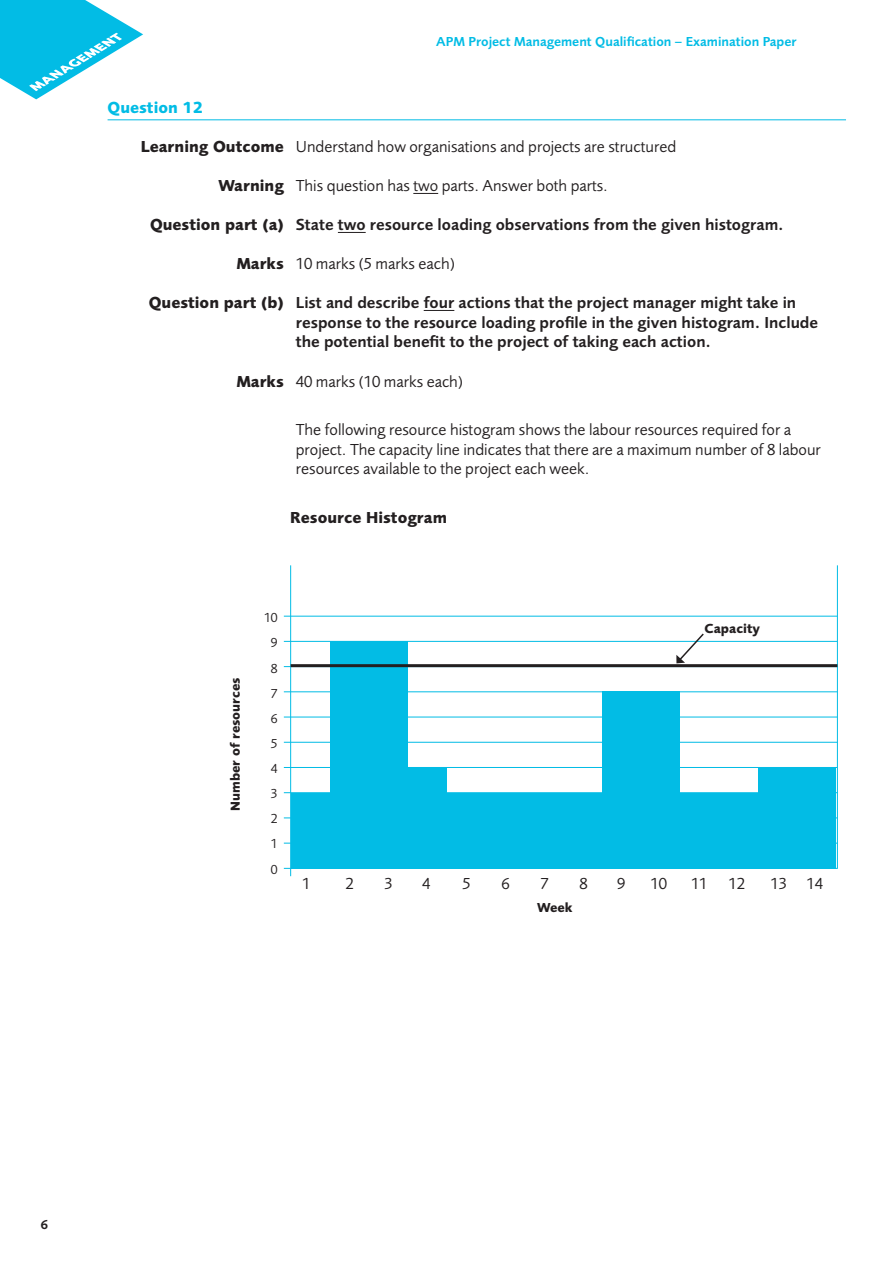
<style>
.page{position:relative;width:893px;height:1263px;background:#fff}
.page>*{position:absolute;margin:0;border:0;box-sizing:border-box;transform-origin:0 0}
.t1{font:16.5px/19.5px "Foundry Sans";color:#231f20}
.t2{font:600 16.5px/19.5px "Foundry Sans";color:#231f20}
.t3{font:700 16.5px "Foundry Sans";color:#231f20}
.t4{font:700 16.5px "Foundry Sans";color:#02bce5}
.t5{font:600 13.5px "Foundry Sans";color:#02bce5}
.t6{font:700 13.5px "Foundry Sans";color:#231f20}
.t7{font:13.5px/25px "Foundry Sans";color:#231f20;text-align:center}
.t8{font:600 13.5px "Foundry Sans";color:#231f20}
.s1{font-weight:700}
</style>
<div class="page">
<svg style="left:0;top:0;width:143px;height:99px"></svg>
<hr style="left:108px;top:119px;width:182px;height:1px;background:#02bce5">
<hr style="left:290px;top:119px;width:556px;height:1px;background:#02bce5">
<svg style="left:413px;top:193px;width:25px;height:1px"></svg>
<svg style="left:338px;top:232px;width:28px;height:1px"></svg>
<hr style="left:424px;top:310px;width:30px;height:1px;background:#231f20">
<hr style="left:284px;top:868px;width:553px;height:1px;background:#02bce5">
<hr style="left:284px;top:843px;width:553px;height:1px;background:#02bce5">
<hr style="left:284px;top:817px;width:553px;height:1px;background:#02bce5">
<hr style="left:284px;top:792px;width:553px;height:1px;background:#02bce5">
<hr style="left:284px;top:767px;width:553px;height:1px;background:#02bce5">
<hr style="left:284px;top:742px;width:553px;height:1px;background:#02bce5">
<hr style="left:284px;top:717px;width:553px;height:1px;background:#02bce5">
<hr style="left:284px;top:691px;width:553px;height:1px;background:#02bce5">
<hr style="left:284px;top:666px;width:553px;height:1px;background:#02bce5">
<hr style="left:284px;top:641px;width:553px;height:1px;background:#02bce5">
<hr style="left:284px;top:616px;width:553px;height:1px;background:#02bce5">
<hr style="left:290px;top:565px;width:1px;height:311px;background:#02bce5">
<hr style="left:837px;top:565px;width:1px;height:304px;background:#02bce5">
<div style="left:291px;top:793px;width:38px;height:76px;background:#02bce5"></div>
<div style="left:330px;top:641px;width:38px;height:228px;background:#02bce5"></div>
<div style="left:369px;top:641px;width:38px;height:228px;background:#02bce5"></div>
<div style="left:408px;top:767px;width:38px;height:102px;background:#02bce5"></div>
<div style="left:447px;top:793px;width:38px;height:76px;background:#02bce5"></div>
<div style="left:486px;top:793px;width:38px;height:76px;background:#02bce5"></div>
<div style="left:525px;top:793px;width:38px;height:76px;background:#02bce5"></div>
<div style="left:564px;top:793px;width:38px;height:76px;background:#02bce5"></div>
<div style="left:603px;top:691px;width:38px;height:178px;background:#02bce5"></div>
<div style="left:642px;top:691px;width:38px;height:178px;background:#02bce5"></div>
<div style="left:681px;top:793px;width:38px;height:76px;background:#02bce5"></div>
<div style="left:720px;top:793px;width:38px;height:76px;background:#02bce5"></div>
<div style="left:759px;top:768px;width:38px;height:101px;background:#02bce5"></div>
<div style="left:797px;top:768px;width:39px;height:101px;background:#02bce5"></div>
<svg style="left:676px;top:633px;width:29px;height:30px"></svg>
<hr style="left:291px;top:664px;width:546px;height:3px;background:#231f20">
<p class="t5" style="left:436px;top:33px;width:362px">APM Project Management Qualification – Examination Paper</p>
<p class="t4" style="left:108px;top:98px;width:97px">Question 12</p>
<p class="t1" style="left:141px;top:137px;width:537px"><span class="s1">Learning Outcome</span> Understand how organisations and projects are structured</p>
<p class="t1" style="left:218px;top:176px;width:391px"><span class="s1">Warning</span> This question has two parts. Answer both parts.</p>
<p class="t2" style="left:150px;top:215px;width:635px"><span class="s1">Question part (a)</span> State two resource loading observations from the given histogram.</p>
<p class="t1" style="left:237px;top:254px;width:220px"><span class="s1">Marks</span> 10 marks (5 marks each)</p>
<p class="t2" style="left:296px;top:293px;width:524px;text-indent:-147px"><span class="s1">Question part (b)</span> List and describe four actions that the project manager might take in response to the resource loading profile in the given histogram. Include the potential benefit to the project of taking each action.</p>
<p class="t1" style="left:237px;top:371px;width:228px"><span class="s1">Marks</span> 40 marks (10 marks each)</p>
<p class="t1" style="left:296px;top:420px;width:526px">The following resource histogram shows the labour resources required for a project. The capacity line indicates that there are a maximum number of 8 labour resources available to the project each week.</p>
<p class="t3" style="left:290px;top:508px;width:158px">Resource Histogram</p>
<p class="t6" style="left:227px;top:811px;width:135px;rotate:-90deg">Number of resources</p>
<p class="t7" style="left:264px;top:605px;width:15px">10<br>9<br>8<br>7<br>6<br>5<br>4<br>3<br>2<br>1<br>0</p>
<p class="t6" style="left:705px;top:620px;width:57px">Capacity</p>
<p class="t1" style="left:302px;top:873px;width:10px">1</p>
<p class="t1" style="left:346px;top:873px;width:10px">2</p>
<p class="t1" style="left:385px;top:873px;width:10px">3</p>
<p class="t1" style="left:422px;top:873px;width:10px">4</p>
<p class="t1" style="left:463px;top:873px;width:10px">5</p>
<p class="t1" style="left:502px;top:873px;width:10px">6</p>
<p class="t1" style="left:541px;top:873px;width:10px">7</p>
<p class="t1" style="left:580px;top:873px;width:10px">8</p>
<p class="t1" style="left:617px;top:873px;width:10px">9</p>
<p class="t1" style="left:650px;top:873px;width:18px">10</p>
<p class="t1" style="left:691px;top:873px;width:18px">11</p>
<p class="t1" style="left:728px;top:873px;width:18px">12</p>
<p class="t1" style="left:770px;top:873px;width:54px">13 14</p>
<p class="t6" style="left:537px;top:899px;width:37px">Week</p>
<p class="t8" style="left:41px;top:1216px;width:9px">6</p>
</div>
